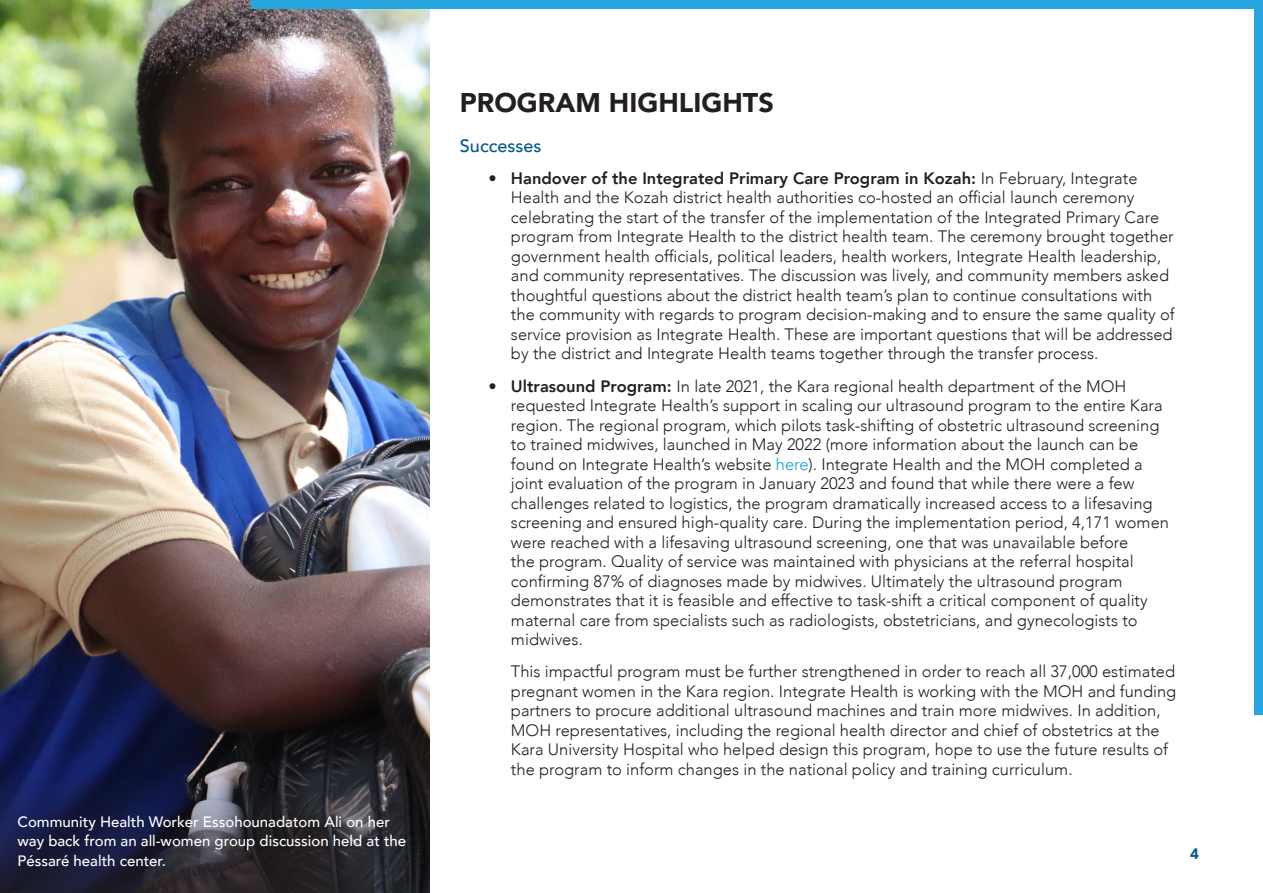
<style>
.page{position:relative;width:1263px;height:893px;background:#fff}
.page>*{position:absolute;margin:0;border:0;box-sizing:border-box;transform-origin:0 0}
.Heading_1{font:900 27px "Avenir";color:#231f20}
.Heading_2{font:500 18px "Avenir";color:#08588d}
.Indent_para{font:300 16.5px/19.5px "Avenir";color:#231f20}
.t1{font:500 15px/19.5px "Avenir";color:#fff}
.t2{font:900 15px "Avenir";color:#08588d}
.s1{font-weight:800}
.s2{font-weight:400;color:#27a5de}
</style>
<div class="page">
<img style="left:0;top:0;width:429px;height:893px">
<div style="left:251px;top:0;width:1012px;height:9px;background:#27a5de"></div>
<svg style="left:0;top:778px;width:374px;height:115px;background:#27283c"></svg>
<div style="left:1254px;top:0;width:9px;height:715px;background:#27a5de"></div>
<p class="t1" style="left:18px;top:811px;width:390px">Community Health Worker Essohounadatom Ali on her way back from an all-women group discussion held at the<br>Péssaré health center.</p>
<p class="Heading_1" style="left:460px;top:80px;width:315px">PROGRAM HIGHLIGHTS</p>
<p class="Heading_2" style="left:460px;top:130px;width:83px">Successes</p>
<p class="Indent_para" style="left:511px;top:168px;width:665px;text-indent:-22px">• <span class="s1">Handover of the Integrated Primary Care Program in Kozah:</span> In February, Integrate Health and the Kozah district health authorities co-hosted an official launch ceremony celebrating the start of the transfer of the implementation of the Integrated Primary Care program from Integrate Health to the district health team. The ceremony brought together government health officials, political leaders, health workers, Integrate Health leadership, and community representatives. The discussion was lively, and community members asked thoughtful questions about the district health team’s plan to continue consultations with the community with regards to program decision-making and to ensure the same quality of service provision as Integrate Health. These are important questions that will be addressed by the district and Integrate Health teams together through the transfer process.</p>
<p class="Indent_para" style="left:511px;top:376px;width:659px;text-indent:-22px">• <span class="s1">Ultrasound Program:</span> In late 2021, the Kara regional health department of the MOH requested Integrate Health’s support in scaling our ultrasound program to the entire Kara region. The regional program, which pilots task-shifting of obstetric ultrasound screening to trained midwives, launched in May 2022 (more information about the launch can be found on Integrate Health’s website <span class="s2">here</span>). Integrate Health and the MOH completed a joint evaluation of the program in January 2023 and found that while there were a few challenges related to logistics, the program dramatically increased access to a lifesaving screening and ensured high-quality care. During the implementation period, 4,171 women were reached with a lifesaving ultrasound screening, one that was unavailable before<br>the program. Quality of service was maintained with physicians at the referral hospital confirming 87% of diagnoses made by midwives. Ultimately the ultrasound program demonstrates that it is feasible and effective to task-shift a critical component of quality maternal care from specialists such as radiologists, obstetricians, and gynecologists to midwives.</p>
<p class="Indent_para" style="left:511px;top:662px;width:667px">This impactful program must be further strengthened in order to reach all 37,000 estimated pregnant women in the Kara region. Integrate Health is working with the MOH and funding partners to procure additional ultrasound machines and train more midwives. In addition, MOH representatives, including the regional health director and chief of obstetrics at the Kara University Hospital who helped design this program, hope to use the future results of the program to inform changes in the national policy and training curriculum.</p>
<p class="t2" style="left:1190px;top:841px;width:10px">4</p>
</div>
